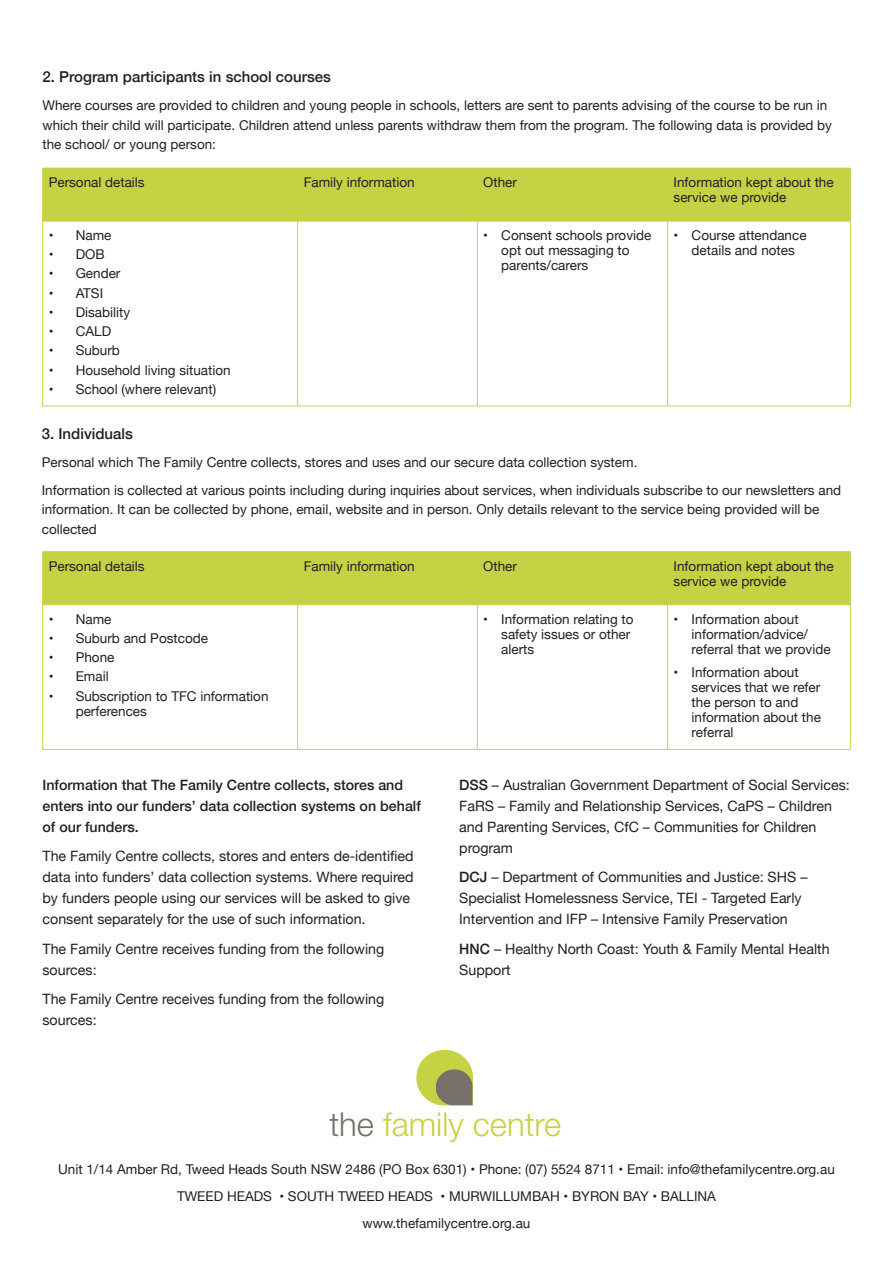
<style>
.page{position:relative;width:893px;height:1263px;background:#fff}
.page>*{position:absolute;margin:0;border:0;box-sizing:border-box;transform-origin:0 0}
.t1{font:300 32.85px "Helvetica Neue";color:#c5d243}
.t2{font:500 15px "Helvetica Neue";color:#231f20}
.t3{font:14.25px/21px "Helvetica Neue";color:#231f20}
.t4{font:500 14.25px/21px "Helvetica Neue";color:#231f20}
.t5{font:13.5px/15px "Helvetica Neue";color:#231f20}
.s1{font-weight:500}
.s2{color:#767269}
</style>
<div class="page">
<div style="left:43px;top:169px;width:807px;height:52px;background:#c5d243"></div>
<hr style="left:43px;top:168px;width:255px;height:1px;background:#c5d243">
<hr style="left:42px;top:168px;width:1px;height:53px;background:#c5d243">
<hr style="left:298px;top:168px;width:179px;height:1px;background:#c5d243">
<hr style="left:297px;top:168px;width:1px;height:53px;background:#c5d243">
<hr style="left:477px;top:168px;width:191px;height:1px;background:#c5d243">
<hr style="left:477px;top:168px;width:1px;height:53px;background:#c5d243">
<hr style="left:668px;top:168px;width:182px;height:1px;background:#c5d243">
<hr style="left:667px;top:168px;width:1px;height:53px;background:#c5d243">
<hr style="left:850px;top:168px;width:1px;height:53px;background:#c5d243">
<hr style="left:43px;top:221px;width:255px;height:1px;background:#c5d243">
<hr style="left:42px;top:221px;width:1px;height:185px;background:#c5d243">
<hr style="left:298px;top:221px;width:179px;height:1px;background:#c5d243">
<hr style="left:297px;top:221px;width:1px;height:185px;background:#c5d243">
<hr style="left:477px;top:221px;width:191px;height:1px;background:#c5d243">
<hr style="left:477px;top:221px;width:1px;height:185px;background:#c5d243">
<hr style="left:668px;top:221px;width:182px;height:1px;background:#c5d243">
<hr style="left:667px;top:221px;width:1px;height:185px;background:#c5d243">
<hr style="left:850px;top:221px;width:1px;height:185px;background:#c5d243">
<hr style="left:43px;top:406px;width:255px;height:1px;background:#c5d243">
<hr style="left:298px;top:406px;width:179px;height:1px;background:#c5d243">
<hr style="left:477px;top:406px;width:191px;height:1px;background:#c5d243">
<hr style="left:668px;top:406px;width:182px;height:1px;background:#c5d243">
<div style="left:43px;top:552px;width:807px;height:52px;background:#c5d243"></div>
<hr style="left:43px;top:551px;width:255px;height:1px;background:#c5d243">
<hr style="left:42px;top:552px;width:1px;height:52px;background:#c5d243">
<hr style="left:298px;top:551px;width:179px;height:1px;background:#c5d243">
<hr style="left:297px;top:552px;width:1px;height:52px;background:#c5d243">
<hr style="left:477px;top:551px;width:191px;height:1px;background:#c5d243">
<hr style="left:477px;top:552px;width:1px;height:52px;background:#c5d243">
<hr style="left:668px;top:551px;width:182px;height:1px;background:#c5d243">
<hr style="left:667px;top:552px;width:1px;height:52px;background:#c5d243">
<hr style="left:850px;top:552px;width:1px;height:52px;background:#c5d243">
<hr style="left:43px;top:604px;width:255px;height:1px;background:#c5d243">
<hr style="left:42px;top:605px;width:1px;height:144px;background:#c5d243">
<hr style="left:298px;top:604px;width:179px;height:1px;background:#c5d243">
<hr style="left:297px;top:605px;width:1px;height:144px;background:#c5d243">
<hr style="left:477px;top:604px;width:191px;height:1px;background:#c5d243">
<hr style="left:477px;top:605px;width:1px;height:144px;background:#c5d243">
<hr style="left:668px;top:604px;width:182px;height:1px;background:#c5d243">
<hr style="left:667px;top:605px;width:1px;height:144px;background:#c5d243">
<hr style="left:850px;top:605px;width:1px;height:144px;background:#c5d243">
<hr style="left:43px;top:749px;width:255px;height:1px;background:#c5d243">
<hr style="left:298px;top:749px;width:179px;height:1px;background:#c5d243">
<hr style="left:477px;top:749px;width:191px;height:1px;background:#c5d243">
<hr style="left:668px;top:749px;width:182px;height:1px;background:#c5d243">
<svg style="left:416px;top:1050px;width:57px;height:56px;background:#b3b870"></svg>
<p class="t2" style="left:43px;top:65px;width:290px">2. Program participants in school courses</p>
<p class="t5" style="left:43px;top:96px;width:791px;line-height:19.5px">Where courses are provided to children and young people in schools, letters are sent to parents advising of the course to be run in which their child will participate. Children attend unless parents withdraw them from the program. The following data is provided by the school/ or young person:</p>
<p class="t5" style="left:49px;top:175px;width:97px">Personal details</p>
<p class="t5" style="left:304px;top:175px;width:113px">Family information</p>
<p class="t5" style="left:483px;top:175px;width:35px">Other</p>
<p class="t5" style="left:674px;top:175px;width:162px">Information kept about the service we provide</p>
<p class="t5" style="left:49px;top:228px;width:64px">• Name</p>
<p class="t5" style="left:49px;top:248px;width:58px">• DOB</p>
<p class="t5" style="left:49px;top:267px;width:73px">• Gender</p>
<p class="t5" style="left:49px;top:286px;width:56px">• ATSI</p>
<p class="t5" style="left:49px;top:305px;width:83px">• Disability</p>
<p class="t5" style="left:49px;top:325px;width:64px">• CALD</p>
<p class="t5" style="left:49px;top:344px;width:73px">• Suburb</p>
<p class="t5" style="left:49px;top:363px;width:184px">• Household living situation</p>
<p class="t5" style="left:49px;top:382px;width:169px">• School (where relevant)</p>
<p class="t5" style="left:501px;top:228px;width:152px;text-indent:-18px">• Consent schools provide opt out messaging to parents/carers</p>
<p class="t5" style="left:674px;top:228px;width:135px;text-align:center">• Course attendance details and notes</p>
<p class="t2" style="left:42px;top:421px;width:93px">3. Individuals</p>
<p class="t5" style="left:42px;top:455px;width:597px">Personal which The Family Centre collects, stores and uses and our secure data collection system.</p>
<p class="t5" style="left:42px;top:481px;width:801px;line-height:19.5px">Information is collected at various points including during inquiries about services, when individuals subscribe to our newsletters and information. It can be collected by phone, email, website and in person. Only details relevant to the service being provided will be collected</p>
<p class="t5" style="left:49px;top:559px;width:97px">Personal details</p>
<p class="t5" style="left:304px;top:559px;width:113px">Family information</p>
<p class="t5" style="left:483px;top:559px;width:35px">Other</p>
<p class="t5" style="left:674px;top:559px;width:162px">Information kept about the service we provide</p>
<p class="t5" style="left:49px;top:612px;width:64px">• Name</p>
<p class="t5" style="left:49px;top:631px;width:161px">• Suburb and Postcode</p>
<p class="t5" style="left:49px;top:650px;width:67px">• Phone</p>
<p class="t5" style="left:49px;top:670px;width:62px">• Email</p>
<p class="t5" style="left:76px;top:689px;width:194px;text-indent:-27px">• Subscription to TFC information perferences</p>
<p class="t5" style="left:501px;top:612px;width:134px;text-indent:-18px">• Information relating to safety issues or other alerts</p>
<p class="t5" style="left:692px;top:612px;width:140px;text-indent:-18px">• Information about information/advice/ referral that we provide</p>
<p class="t5" style="left:692px;top:665px;width:131px;text-indent:-18px">• Information about services that we refer the person to and information about the referral</p>
<p class="t4" style="left:43px;top:773px;width:380px">Information that The Family Centre collects, stores and enters into our funders’ data collection systems on behalf of our funders.</p>
<p class="t3" style="left:43px;top:846px;width:373px">The Family Centre collects, stores and enters de-identified data into funders’ data collection systems. Where required by funders people using our services will be asked to give consent separately for the use of such information.</p>
<p class="t3" style="left:43px;top:939px;width:343px">The Family Centre receives funding from the following sources:</p>
<p class="t3" style="left:43px;top:989px;width:343px">The Family Centre receives funding from the following sources:</p>
<p class="t3" style="left:459px;top:775px;width:392px"><span class="s1">DSS</span> – Australian Government Department of Social Services:<br>FaRS – Family and Relationship Services, CaPS – Children and Parenting Services, CfC – Communities for Children program</p>
<p class="t3" style="left:459px;top:867px;width:350px"><span class="s1">DCJ</span> – Department of Communities and Justice: SHS –<br>Specialist Homelessness Service, TEI - Targeted Early<br>Intervention and IFP – Intensive Family Preservation</p>
<p class="t3" style="left:459px;top:939px;width:372px"><span class="s1">HNC</span> – Healthy North Coast: Youth &amp; Family Mental Health<br>Support</p>
<p class="t1" style="left:330px;top:1098px;width:233px"><span class="s2">the</span> family centre</p>
<p class="t5" style="left:58px;top:1163px;width:778px">Unit 1/14 Amber Rd, Tweed Heads South NSW 2486 (PO Box 6301) • Phone: (07) 5524 8711 • Email: info@thefamilycentre.org.au</p>
<p class="t5" style="left:177px;top:1190px;width:540px">TWEED HEADS • SOUTH TWEED HEADS • MURWILLUMBAH • BYRON BAY • BALLINA</p>
<p class="t5" style="left:363px;top:1217px;width:169px">www.thefamilycentre.org.au</p>
</div>
